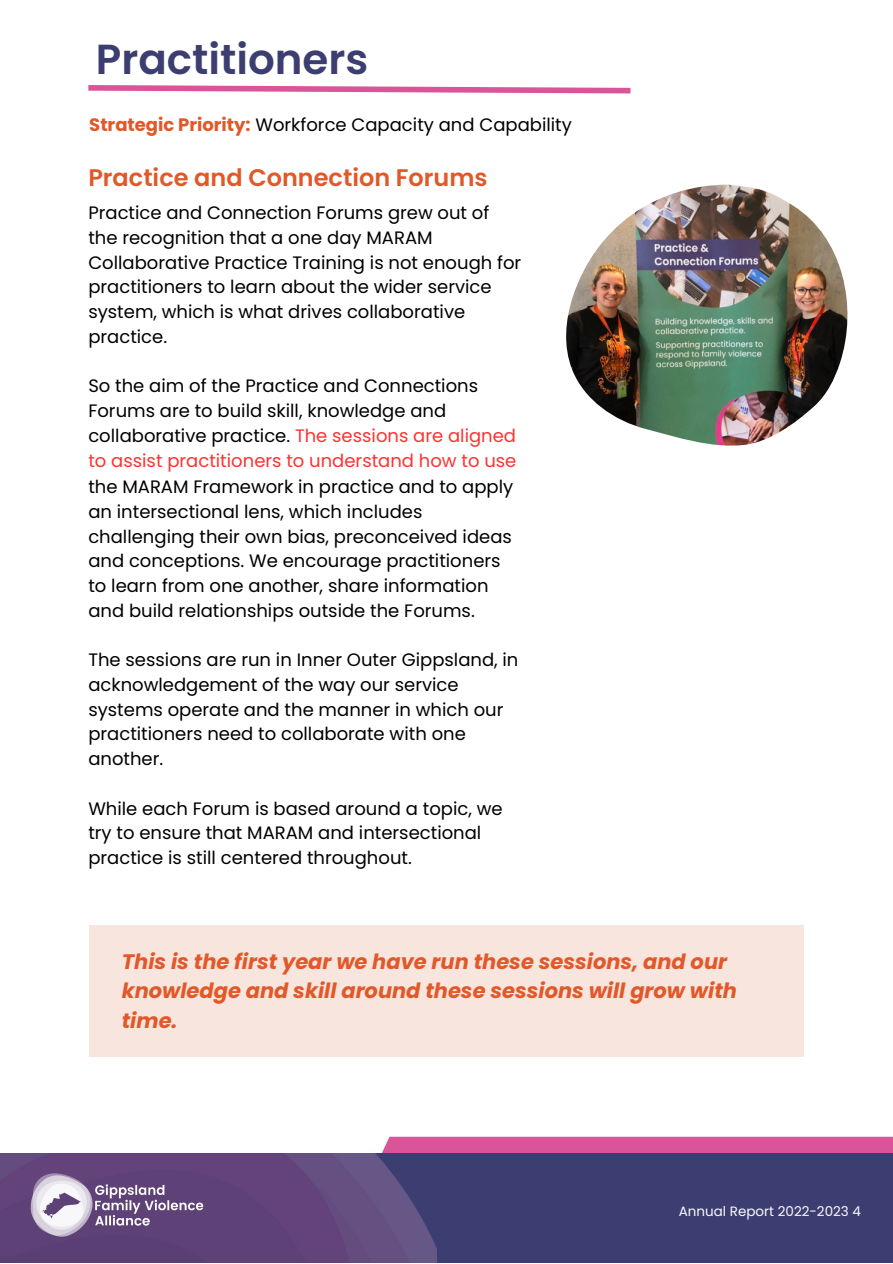
<style>
.page{position:relative;width:893px;height:1264px;background:#fff}
.page>*{position:absolute;margin:0;border:0;box-sizing:border-box;transform-origin:0 0}
.t1{font:600 42px "Poppins";color:#3c3e71}
.t2{font:600 24px "Poppins";color:#e15829}
.t3{font:italic 700 21px/29.2px "Poppins";color:#e15829}
.t4{font:18px/24.8px "Poppins";color:#000}
.t5{font:13.5px "Poppins";color:#fafafa}
.s1{font-weight:700;color:#e15829}
.s2{color:#ff3131}
</style>
<div class="page">
<svg style="left:88px;top:85px;width:543px;height:9px"></svg>
<div style="left:382px;top:1136px;width:510px;height:17px;background:#da5499"></div>
<div style="left:0;top:1153px;width:892px;height:109px;background:#3c3e71"></div>
<img style="left:0;top:1153px;width:436px;height:109px">
<img style="left:28px;top:1171px;width:178px;height:67px">
<img style="left:566px;top:184px;width:282px;height:262px">
<div style="left:89px;top:925px;width:714px;height:132px;background:#f8e5de"></div>
<p class="t1" style="left:96px;top:29px;width:274px">Practitioners</p>
<p class="t4" style="left:89px;top:112px;width:484px"><span class="s1">Strategic Priority:</span> Workforce Capacity and Capability</p>
<p class="t2" style="left:88px;top:161px;width:401px">Practice and Connection Forums</p>
<p class="t4" style="left:88px;top:200px;width:434px">Practice and Connection Forums grew out of the recognition that a one day MARAM Collaborative Practice Training is not enough for practitioners to learn about the wider service system, which is what drives collaborative practice.</p>
<p class="t4" style="left:88px;top:373px;width:429px">So the aim of the Practice and Connections Forums are to build skill, knowledge and collaborative practice. <span class="s2">The sessions are aligned to assist practitioners to understand how to use</span></p>
<p class="t4" style="left:88px;top:474px;width:426px">the MARAM Framework in practice and to apply an intersectional lens, which includes challenging their own bias, preconceived ideas and conceptions. We encourage practitioners to learn from one another, share information and build relationships outside the Forums.</p>
<p class="t4" style="left:88px;top:647px;width:431px">The sessions are run in Inner Outer Gippsland, in acknowledgement of the way our service systems operate and the manner in which our practitioners need to collaborate with one another.</p>
<p class="t4" style="left:88px;top:796px;width:416px">While each Forum is based around a topic, we try to ensure that MARAM and intersectional practice is still centered throughout.</p>
<p class="t3" style="left:122px;top:947px;width:616px">This is the first year we have run these sessions, and our knowledge and skill around these sessions will grow with time.</p>
<p class="t5" style="left:678px;top:1201px;width:184px">Annual Report 2022-2023 4</p>
</div>
